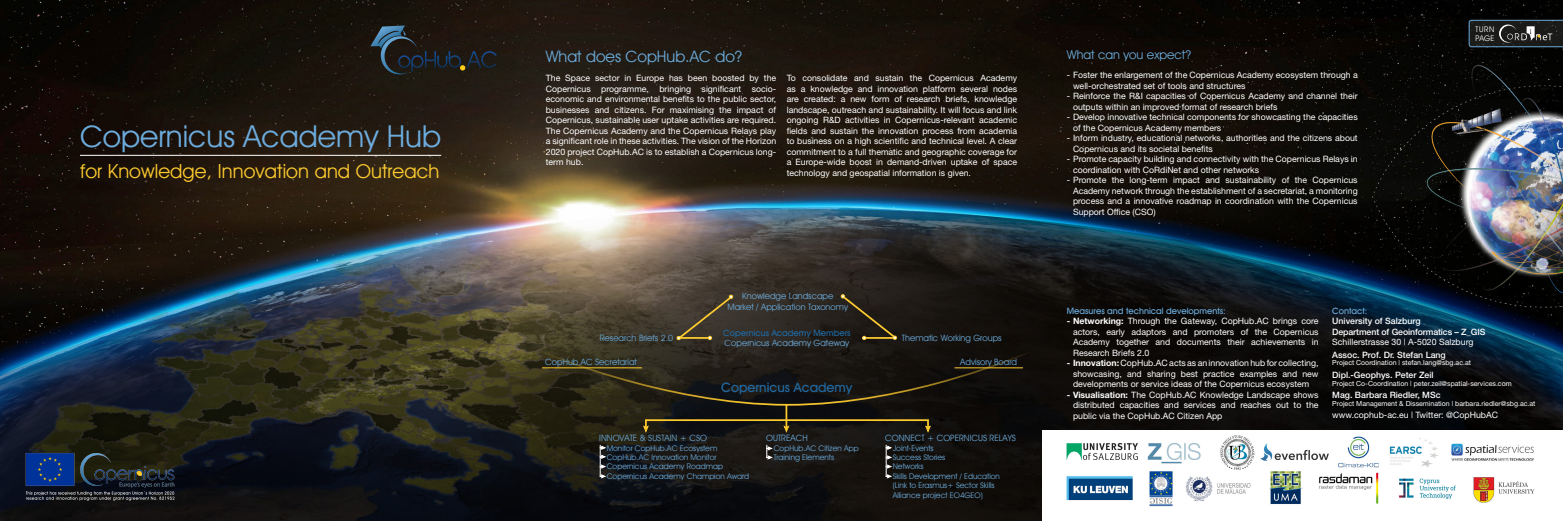
<style>
.page{position:relative;width:1563px;height:521px;background:#fff}
.page>*{position:absolute;margin:0;border:0;box-sizing:border-box;transform-origin:0 0}
.t1{font:30.19px "Avant Garde IT Cby BT";color:#6cacdd}
.t2{font:19.43px "Avant Garde IT Cby BT";letter-spacing:.005em;color:#fecb2f}
.t3{font:15.75px "Avant Garde IT Cby BT";color:#6cacdd}
.t4{font:500 13.12px "Avant Garde IT Cby BT";color:#2068a0}
.t5{font:12.25px "Avant Garde IT Cby BT";color:#6cacdd}
.t6{font:8.75px/10.5px "Helvetica Neue";color:#fff;text-align:justify}
.t7{font:8.75px "Avant Garde IT Cby BT";color:#6cacdd}
.t8{font:500 8.75px "Helvetica Neue";color:#fff}
.t9{font:500 8.75px "Avant Garde IT Cby BT";color:#6cacdd}
.t10{font:500 8.75px "Avant Garde IT Cby BT";color:#2068a0}
.t11{font:7.88px/9.5px "Avant Garde IT Cby BT";color:#6cacdd}
.t12{font:7.88px "Avant Garde IT Cby BT";letter-spacing:.045em;color:#fff}
.t13{font:7px "Helvetica Neue";color:#fff}
.s1{font-weight:700}
</style>
<div class="page">
<img style="left:0;top:0;width:1563px;height:521px">
<img style="left:1372px;top:63px;width:191px;height:248px">
<div style="left:1042px;top:431px;width:521px;height:90px;background:#fff"></div>
<img style="left:1066px;top:435px;width:469px;height:72px">
<hr style="left:80px;top:155px;width:361px;height:1px;background:#fff">
<img style="left:25px;top:451px;width:150px;height:51px">
<svg style="left:600px;top:445px;width:6px;height:33px"></svg>
<hr style="left:785px;top:405px;width:2px;height:23px;background:#fecb2f">
<svg style="left:540px;top:350px;width:492px;height:56px;background:#221e13"></svg>
<div style="left:645px;top:419px;width:284px;height:10px;border:2px solid #fecb2f"></div>
<svg style="left:642px;top:424px;width:8px;height:9px"></svg>
<svg style="left:782px;top:424px;width:8px;height:9px"></svg>
<svg style="left:924px;top:424px;width:8px;height:9px"></svg>
<svg style="left:766px;top:445px;width:7px;height:15px"></svg>
<svg style="left:885px;top:445px;width:7px;height:33px"></svg>
<svg style="left:676px;top:294px;width:58px;height:47px;background:#4d4231"></svg>
<svg style="left:840px;top:294px;width:58px;height:46px;background:#31291a"></svg>
<svg style="left:1468px;top:20px;width:95px;height:27px;background:#313537"></svg>
<svg style="left:370px;top:25px;width:127px;height:50px;background:#222424"></svg>
<p class="t1" style="left:80px;top:118px;width:363px">Copernicus Academy Hub</p>
<p class="t2" style="left:80px;top:159px;width:361px">for Knowledge, Innovation and Outreach</p>
<p class="t3" style="left:546px;top:46px;width:198px">What does CopHub.AC do?</p>
<p class="t6" style="left:546px;top:73px;width:232px">The Space sector in Europe has been boosted by the Copernicus programme, bringing significant socio&shy;economic and environmental benefits to the public sector, businesses and citizens. For maximising the impact of Copernicus, sustainable user uptake activities are required.<br>The Copernicus Academy and the Copernicus Relays play a significant role in these activities. The vision of the Horizon 2020 project CopHub.AC is to establish a Copernicus long&shy;term hub.</p>
<p class="t6" style="left:787px;top:73px;width:232px">To consolidate and sustain the Copernicus Academy as a knowledge and innovation platform several nodes are created: a new form of research briefs, knowledge landscape, outreach and sustainability. It will focus and link ongoing R&amp;D activities in Copernicus-relevant academic fields and sustain the innovation process from academia to business on a high scientific and technical level. A clear commitment to a full thematic and geographic coverage for a Europe-wide boost in demand-driven uptake of space technology and geospatial information is given.</p>
<p class="t7" style="left:742px;top:291px;width:93px">Knowledge Landscape</p>
<p class="t7" style="left:727px;top:301px;width:122px">Market / Application Taxonomy</p>
<p class="t10" style="left:723px;top:327px;width:129px">Copernicus Academy Members</p>
<p class="t7" style="left:724px;top:338px;width:126px">Copernicus Academy Gateway</p>
<p class="t7" style="left:600px;top:332px;width:75px">Research Briefs 2.0</p>
<p class="t7" style="left:902px;top:332px;width:101px">Thematic Working Groups</p>
<p class="t7" style="left:545px;top:356px;width:93px">CopHub.AC Secretariat</p>
<p class="t7" style="left:960px;top:356px;width:58px">Advisory Board</p>
<p class="t4" style="left:721px;top:379px;width:133px">Copernicus Academy</p>
<p class="t7" style="left:599px;top:433px;width:109px">INNOVATE &amp; SUSTAIN + CSO</p>
<p class="t11" style="left:607px;top:443px;width:144px">Monitor CopHub.AC Ecosystem<br>CopHub.AC Innovation Monitor<br>Copernicus Academy Roadmap<br>Copernicus Academy Champion Award</p>
<p class="t7" style="left:766px;top:433px;width:43px">OUTREACH</p>
<p class="t11" style="left:773px;top:443px;width:86px">CopHub.AC Citizen App<br>Training Elements</p>
<p class="t7" style="left:885px;top:433px;width:132px">CONNECT + COPERNICUS RELAYS</p>
<p class="t11" style="left:892px;top:443px;width:109px">Joint-Events<br>Success Stories<br>Networks<br>Skills Development / Education (Link to Erasmus+ Sector Skills<br>Alliance project EO4GEO)</p>
<p class="t5" style="left:1067px;top:47px;width:126px">What can you expect?</p>
<p class="t6" style="left:1073px;top:70px;width:286px;text-indent:-6px">- Foster the enlargement of the Copernicus Academy ecosystem through a well-orchestrated set of tools and structures</p>
<p class="t6" style="left:1073px;top:91px;width:286px;text-indent:-6px">- Reinforce the R&amp;I capacities of Copernicus Academy and channel their outputs within an improved format of research briefs</p>
<p class="t6" style="left:1073px;top:112px;width:286px;text-indent:-6px">- Develop innovative technical components for showcasting the capacities of the Copernicus Academy members</p>
<p class="t6" style="left:1073px;top:133px;width:286px;text-indent:-6px">- Inform industry, educational networks, authorities and the citizens about<br>Copernicus and its societal benefits</p>
<p class="t6" style="left:1073px;top:154px;width:286px;text-indent:-6px">- Promote capacity building and connectivity with the Copernicus Relays in coordination with CoRdiNet and other networks</p>
<p class="t6" style="left:1073px;top:175px;width:286px;text-indent:-6px">- Promote the long-term impact and sustainability of the Copernicus Academy network through the establishment of a secretariat, a monitoring process and a innovative roadmap in coordination with the Copernicus Support Office (CSO)</p>
<p class="t12" style="left:1475px;top:24px;width:21px">TURN</p>
<p class="t12" style="left:1475px;top:34px;width:20px">PAGE</p>
<p class="t9" style="left:1067px;top:305px;width:161px">Measures and technical developments:</p>
<p class="t6" style="left:1073px;top:316px;width:247px;text-indent:-6px"><span class="s1">- Networking:</span> Through the Gateway, CopHub.AC brings core actors, early adaptors and promoters of the Copernicus Academy together and documents their achievements in Research Briefs 2.0</p>
<p class="t6" style="left:1073px;top:358px;width:247px;text-indent:-6px"><span class="s1">- Innovation:</span> CopHub.AC acts as an innovation hub for collecting, showcasing, and sharing best practice examples and new developments or service ideas of the Copernicus ecosystem</p>
<p class="t6" style="left:1073px;top:389px;width:247px;text-indent:-6px"><span class="s1">- Visualisation:</span> The CopHub.AC Knowledge Landscape shows distributed capacities and services and reaches out to the public via the CopHub.AC Citizen App</p>
<p class="t9" style="left:1332px;top:305px;width:37px">Contact:</p>
<p class="t8" style="left:1332px;top:316px;width:90px">University of Salzburg</p>
<p class="t8" style="left:1332px;top:326px;width:155px">Department of Geoinformatics – Z_GIS</p>
<p class="t6" style="left:1332px;top:337px;width:143px">Schillerstrasse 30 | A-5020 Salzburg</p>
<p class="t8" style="left:1332px;top:349px;width:115px">Assoc. Prof. Dr. Stefan Lang</p>
<p class="t13" style="left:1332px;top:359px;width:140px">Project Coordination | stefan.lang@sbg.ac.at</p>
<p class="t8" style="left:1332px;top:369px;width:103px">Dipl.-Geophys. Peter Zeil</p>
<p class="t13" style="left:1332px;top:379px;width:181px">Project Co-Coordination | peter.zeil@spatial-services.com</p>
<p class="t8" style="left:1332px;top:389px;width:110px">Mag. Barbara Riedler, MSc</p>
<p class="t13" style="left:1332px;top:399px;width:205px">Project Management &amp; Dissemination | barbara.riedler@sbg.ac.at</p>
<p class="t6" style="left:1332px;top:409px;width:167px">www.cophub-ac.eu | Twitter: @CopHubAC</p>
</div>
